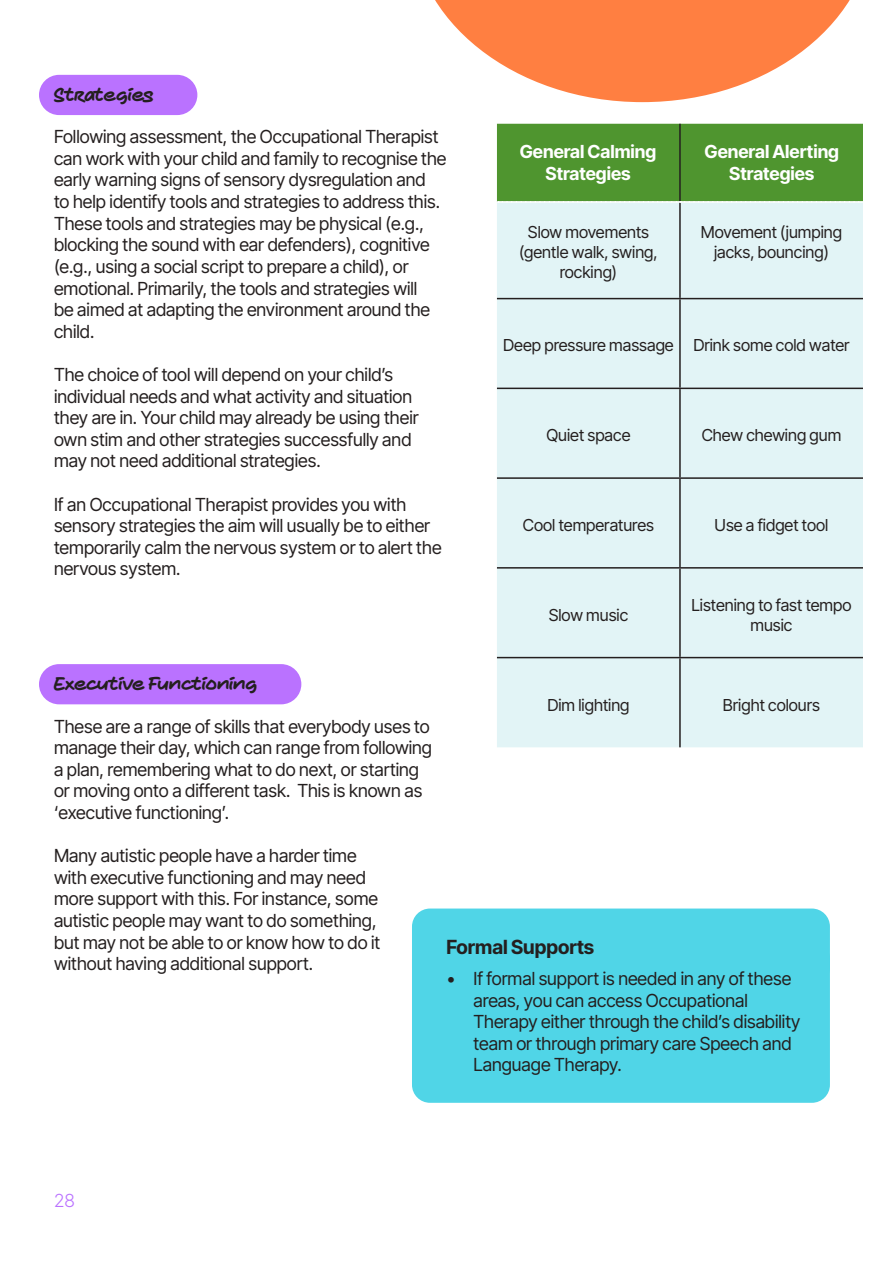
<style>
.page{position:relative;width:893px;height:1263px;background:#fff}
.page>*{position:absolute;margin:0;border:0;box-sizing:border-box;transform-origin:0 0}
.t1{font:700 19.5px "Inter Tight";color:#241f1f}
.t2{font:18px/21.6px "Inter Tight";color:#241f1f}
.t3{font:700 18px/21.6px "Inter Tight";color:#fff;text-align:center}
.t4{font:18px "Marker Makers";letter-spacing:-.005em;color:#241f1f}
.t5{font:300 18px "Inter Tight";color:#ba72ff}
.t6{font:16.5px/19.8px "Inter Tight";color:#241f1f;text-align:center}
</style>
<div class="page">
<div style="left:39px;top:75px;width:158px;height:40px;background:#ba72ff;border-radius:20px"></div>
<div style="left:39px;top:664px;width:262px;height:40px;background:#ba72ff;border-radius:20px"></div>
<svg style="left:435px;top:0;width:415px;height:102px;fill:#ff7f41"></svg>
<div style="left:497px;top:203px;width:366px;height:544px;background:#e2f4f6"></div>
<hr style="left:679px;top:203px;width:2px;height:95px;background:#241f1f">
<hr style="left:497px;top:298px;width:183px;height:1px;background:#241f1f">
<hr style="left:680px;top:298px;width:183px;height:1px;background:#241f1f">
<hr style="left:679px;top:299px;width:2px;height:89px;background:#241f1f">
<hr style="left:497px;top:388px;width:183px;height:1px;background:#241f1f">
<hr style="left:680px;top:388px;width:183px;height:1px;background:#241f1f">
<hr style="left:679px;top:389px;width:2px;height:88px;background:#241f1f">
<hr style="left:497px;top:477px;width:183px;height:2px;background:#241f1f">
<hr style="left:680px;top:477px;width:183px;height:2px;background:#241f1f">
<hr style="left:679px;top:479px;width:2px;height:88px;background:#241f1f">
<hr style="left:497px;top:567px;width:183px;height:2px;background:#241f1f">
<hr style="left:680px;top:567px;width:183px;height:2px;background:#241f1f">
<hr style="left:679px;top:569px;width:2px;height:88px;background:#241f1f">
<hr style="left:497px;top:657px;width:183px;height:1px;background:#241f1f">
<hr style="left:680px;top:657px;width:183px;height:1px;background:#241f1f">
<hr style="left:679px;top:658px;width:2px;height:89px;background:#241f1f">
<div style="left:497px;top:124px;width:366px;height:79px;background:#4f952f"></div>
<div style="left:412px;top:908px;width:418px;height:78px;background:#50d5e7;border-radius:18px"></div>
<div style="left:412px;top:940px;width:418px;height:163px;background:#50d5e7;border-radius:18px"></div>
<p class="t4" style="left:54px;top:83px;width:101px">Strategies</p>
<p class="t2" style="left:54px;top:126px;width:394px">Following assessment, the Occupational Therapist can work with your child and family to recognise the early warning signs of sensory dysregulation and<br>to help identify tools and strategies to address this.<br>These tools and strategies may be physical (e.g., blocking the sound with ear defenders), cognitive (e.g., using a social script to prepare a child), or emotional. Primarily, the tools and strategies will<br>be aimed at adapting the environment around the child.</p>
<p class="t2" style="left:54px;top:363px;width:366px">The choice of tool will depend on your child’s individual needs and what activity and situation they are in. Your child may already be using their own stim and other strategies successfully and may not need additional strategies.</p>
<p class="t2" style="left:54px;top:493px;width:389px">If an Occupational Therapist provides you with sensory strategies the aim will usually be to either temporarily calm the nervous system or to alert the nervous system.</p>
<p class="t3" style="left:520px;top:140px;width:138px">General Calming<br>Strategies</p>
<p class="t3" style="left:705px;top:140px;width:136px">General Alerting<br>Strategies</p>
<p class="t6" style="left:519px;top:222px;width:140px">Slow movements (gentle walk, swing, rocking)</p>
<p class="t6" style="left:701px;top:222px;width:143px">Movement (jumping jacks, bouncing)</p>
<p class="t6" style="left:503px;top:335px;width:348px">Deep pressure massage Drink some cold water</p>
<p class="t6" style="left:546px;top:425px;width:86px">Quiet space</p>
<p class="t6" style="left:702px;top:425px;width:141px">Chew chewing gum</p>
<p class="t6" style="left:523px;top:515px;width:133px">Cool temperatures</p>
<p class="t6" style="left:715px;top:515px;width:115px">Use a fidget tool</p>
<p class="t6" style="left:549px;top:604px;width:81px">Slow music</p>
<p class="t6" style="left:691px;top:594px;width:162px">Listening to fast tempo music</p>
<p class="t4" style="left:54px;top:673px;width:205px">Executive Functioning</p>
<p class="t2" style="left:54px;top:715px;width:380px">These are a range of skills that everybody uses to manage their day, which can range from following a plan, remembering what to do next, or starting or moving onto a different task. This is known as ‘executive functioning’.</p>
<p class="t2" style="left:54px;top:844px;width:328px">Many autistic people have a harder time with executive functioning and may need more support with this. For instance, some autistic people may want to do something, but may not be able to or know how to do it without having additional support.</p>
<p class="t6" style="left:547px;top:694px;width:84px">Dim lighting</p>
<p class="t6" style="left:723px;top:694px;width:99px">Bright colours</p>
<p class="t1" style="left:446px;top:933px;width:149px">Formal Supports</p>
<p class="t2" style="left:473px;top:967px;width:328px;text-indent:-27px">• If formal support is needed in any of these areas, you can access Occupational Therapy either through the child’s disability team or through primary care Speech and Language Therapy.</p>
<p class="t5" style="left:54px;top:1187px;width:22px">28</p>
</div>
